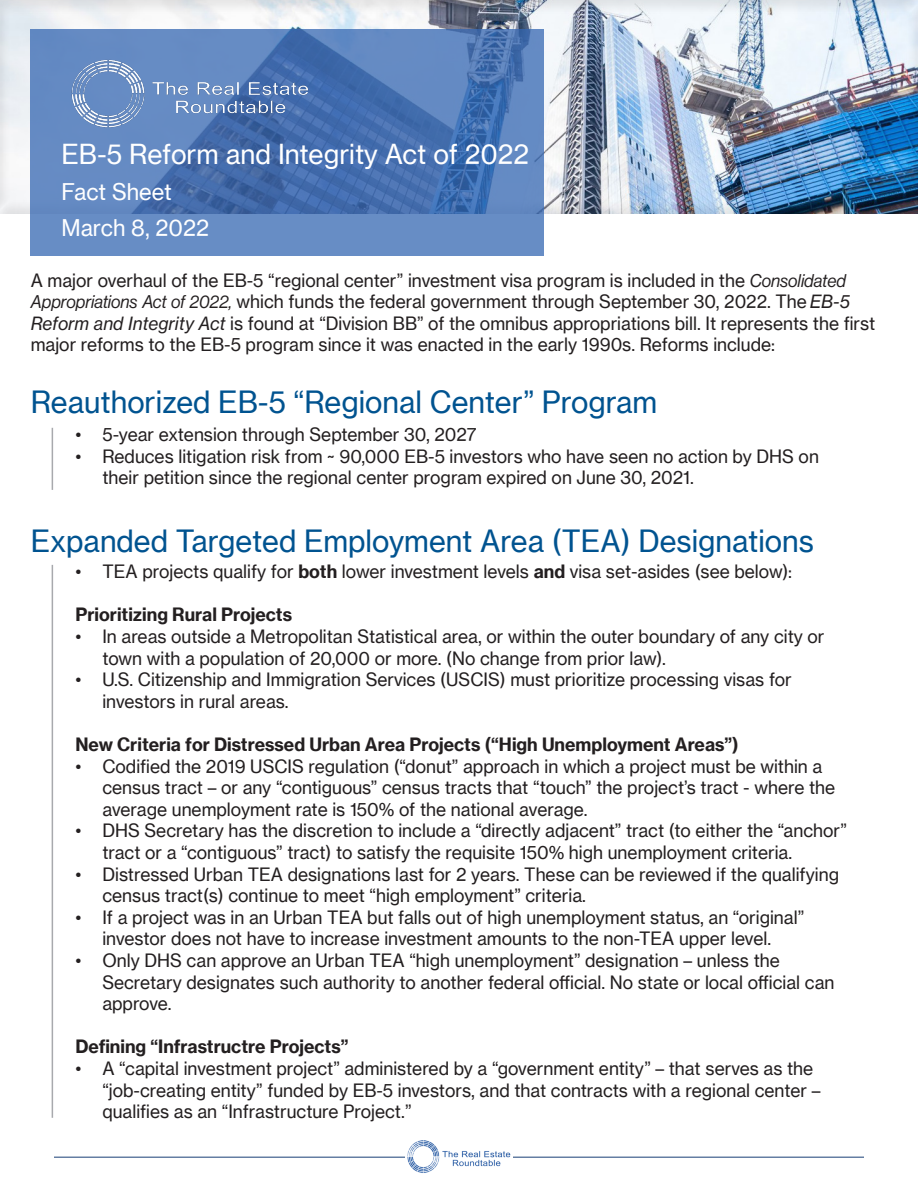
<style>
.page{position:relative;width:918px;height:1188px;background:#fff}
.page>*{position:absolute;margin:0;border:0;box-sizing:border-box;transform-origin:0 0}
.Paragraph_Style_1{font:30px "N Haas Grotesk TX Std 55 Rg";color:#005390}
.t1{font:27px "N Haas Grotesk TX Std 55 Rg";color:#fff}
.Paragraph_Style_1-2{font:22.5px "N Haas Grotesk TX Std 55 Rg";color:#fff}
.Paragraph_Style_1-3{font:18px/21.6px "N Haas Grotesk TX Std 55 Rg";color:#231f20}
.Paragraph_Style_1-4{font:18px "N Haas Grotesk TX Std 75 Bd";color:#231f20}
.s1{font-family:"N Haas Grotesk DS Pro 56 It"}
.s2{font-family:"N Haas Grotesk TX Pro 56 It"}
.s3{font-family:"N Haas Grotesk TX Std 75 Bd"}
</style>
<div class="page">
<div style="left:0;top:0;width:918px;height:214px;background:#231f20;opacity:.1"></div>
<svg style="left:31px;top:29px;width:513px;height:227px;background:#567eba"></svg>
<hr style="left:52px;top:428px;width:1px;height:62px;background:#a8a9ad">
<hr style="left:54px;top:1156px;width:810px;height:2px;background:#647ea3">
<img style="left:405px;top:1140px;width:108px;height:33px">
<hr style="left:52px;top:565px;width:1px;height:553px;background:#a8a9ad">
<img style="left:67px;top:56px;width:250px;height:75px">
<p class="t1" style="left:62px;top:138px;width:469px">EB-5 Reform and Integrity Act of 2022</p>
<p class="Paragraph_Style_1-2" style="left:62px;top:178px;width:112px">Fact Sheet</p>
<p class="Paragraph_Style_1-2" style="left:62px;top:214px;width:149px">March 8, 2022</p>
<p class="Paragraph_Style_1-3" style="left:31px;top:269px;width:846px">A major overhaul of the EB-5 “regional center” investment visa program is included in the <span class="s1">Consolidated Appropriations Act of 2022,</span> which funds the federal government through September 30, 2022. The <span class="s2">EB-5<br>Reform and Integrity Act</span> is found at “Division BB” of the omnibus appropriations bill. It represents the first major reforms to the EB-5 program since it was enacted in the early 1990s. Reforms include:</p>
<p class="Paragraph_Style_1" style="left:31px;top:383px;width:628px">Reauthorized EB-5 “Regional Center” Program</p>
<p class="Paragraph_Style_1-3" style="left:75px;top:423px;width:403px">• 5-year extension through September 30, 2027</p>
<p class="Paragraph_Style_1-3" style="left:102px;top:445px;width:718px;text-indent:-27px">• Reduces litigation risk from ~ 90,000 EB-5 investors who have seen no action by DHS on their petition since the regional center program expired on June 30, 2021.</p>
<p class="Paragraph_Style_1" style="left:31px;top:522px;width:785px">Expanded Targeted Employment Area (TEA) Designations</p>
<p class="Paragraph_Style_1-3" style="left:75px;top:561px;width:718px">• TEA projects qualify for <span class="s3">both</span> lower investment levels <span class="s3">and</span> visa set-asides (see below):</p>
<p class="Paragraph_Style_1-4" style="left:75px;top:604px;width:218px">Prioritizing Rural Projects</p>
<p class="Paragraph_Style_1-3" style="left:102px;top:625px;width:724px;text-indent:-27px">• In areas outside a Metropolitan Statistical area, or within the outer boundary of any city or town with a population of 20,000 or more. (No change from prior law).</p>
<p class="Paragraph_Style_1-3" style="left:102px;top:669px;width:691px;text-indent:-27px">• U.S. Citizenship and Immigration Services (USCIS) must prioritize processing visas for investors in rural areas.</p>
<p class="Paragraph_Style_1-4" style="left:75px;top:733px;width:665px">New Criteria for Distressed Urban Area Projects (“High Unemployment Areas”)</p>
<p class="Paragraph_Style_1-3" style="left:102px;top:755px;width:734px;text-indent:-27px">• Codified the 2019 USCIS regulation (“donut” approach in which a project must be within a census tract – or any “contiguous” census tracts that “touch” the project’s tract - where the average unemployment rate is 150% of the national average.</p>
<p class="Paragraph_Style_1-3" style="left:102px;top:820px;width:746px;text-indent:-27px">• DHS Secretary has the discretion to include a “directly adjacent” tract (to either the “anchor” tract or a “contiguous” tract) to satisfy the requisite 150% high unemployment criteria.</p>
<p class="Paragraph_Style_1-3" style="left:102px;top:863px;width:738px;text-indent:-27px">• Distressed Urban TEA designations last for 2 years. These can be reviewed if the qualifying census tract(s) continue to meet “high employment” criteria.</p>
<p class="Paragraph_Style_1-3" style="left:75px;top:906px;width:730px;text-align:center">• If a project was in an Urban TEA but falls out of high unemployment status, an “original” investor does not have to increase investment amounts to the non-TEA upper level.</p>
<p class="Paragraph_Style_1-3" style="left:102px;top:949px;width:734px;text-indent:-27px">• Only DHS can approve an Urban TEA “high unemployment” designation – unless the<br>Secretary designates such authority to another federal official. No state or local official can approve.</p>
<p class="Paragraph_Style_1-4" style="left:75px;top:1036px;width:275px">Defining “Infrastructre Projects”</p>
<p class="Paragraph_Style_1-3" style="left:102px;top:1057px;width:720px;text-indent:-27px">• A “capital investment project” administered by a “government entity” – that serves as the “job-creating entity” funded by EB-5 investors, and that contracts with a regional center – qualifies as an “Infrastructure Project.”</p>
</div>
